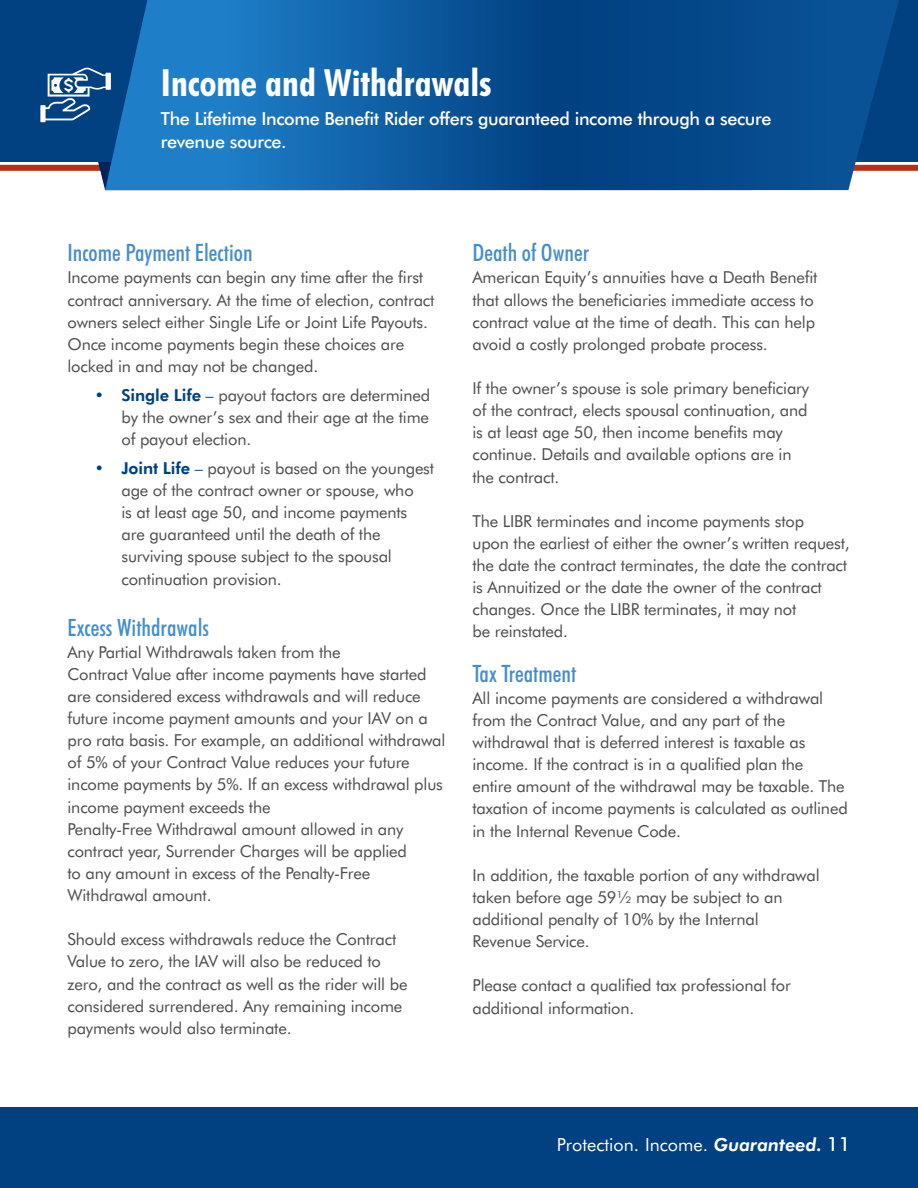
<style>
.page{position:relative;width:918px;height:1188px;background:#fff}
.page>*{position:absolute;margin:0;border:0;box-sizing:border-box;transform-origin:0 0}
.t1{font:700 condensed 37.5px "Futura BT";color:#fff}
.t2{font:500 condensed 24px "Futura BT";color:#448dcb}
.t3{font:500 18px/22.5px "Futura BT";letter-spacing:-.02em;color:#fff}
.t4{font:18px "Futura BT";color:#fff}
.t5{font:16.5px/22.2px "Futura BT";letter-spacing:-.01em;color:#4b4c4d}
.s1{color:#014081}
.s2{font-weight:800;color:#014081}
.s3{font-weight:800;font-style:italic}
.s4{font-weight:500;font-size:19.5px}
</style>
<div class="page">
<div style="left:0;top:165px;width:918px;height:6px;background:#bc2e18"></div>
<div style="left:0;top:0;width:918px;height:162px;background:#014081"></div>
<svg style="left:105px;top:0;width:786px;height:190px"></svg>
<div style="left:0;top:1107px;width:918px;height:81px;background:#014081"></div>
<svg style="left:40px;top:68px;width:71px;height:54px"></svg>
<p class="t1" style="left:161px;top:60px;width:332px">Income and Withdrawals</p>
<p class="t3" style="left:161px;top:108px;width:612px">The Lifetime Income Benefit Rider offers guaranteed income through a secure revenue source.</p>
<p class="t2" style="left:68px;top:238px;width:187px">Income Payment Election</p>
<p class="t5" style="left:68px;top:266px;width:368px">Income payments can begin any time after the first contract anniversary. At the time of election, contract owners select either Single Life or Joint Life Payouts.<br>Once income payments begin these choices are locked in and may not be changed.</p>
<p class="t5" style="left:122px;top:384px;width:310px;text-align:justify;text-indent:-27px"><span class="s1">•</span> <span class="s2">Single Life</span> <span class="s1">–</span> payout factors are determined by the owner’s sex and their age at the time of payout election.</p>
<p class="t5" style="left:122px;top:457px;width:314px;text-indent:-27px"><span class="s1">•</span> <span class="s2">Joint Life</span> <span class="s1">–</span> payout is based on the youngest age of the contract owner or spouse, who<br>is at least age 50, and income payments are guaranteed until the death of the surviving spouse subject to the spousal continuation provision.</p>
<p class="t2" style="left:68px;top:612px;width:143px">Excess Withdrawals</p>
<p class="t5" style="left:68px;top:641px;width:380px">Any Partial Withdrawals taken from the<br>Contract Value after income payments have started are considered excess withdrawals and will reduce future income payment amounts and your IAV on a pro rata basis. For example, an additional withdrawal of 5% of your Contract Value reduces your future income payments by 5%. If an excess withdrawal plus income payment exceeds the<br>Penalty-Free Withdrawal amount allowed in any contract year, Surrender Charges will be applied<br>to any amount in excess of the Penalty-Free Withdrawal amount.</p>
<p class="t5" style="left:68px;top:928px;width:341px">Should excess withdrawals reduce the Contract Value to zero, the IAV will also be reduced to zero, and the contract as well as the rider will be considered surrendered. Any remaining income payments would also terminate.</p>
<p class="t2" style="left:472px;top:238px;width:118px">Death of Owner</p>
<p class="t5" style="left:472px;top:266px;width:347px">American Equity’s annuities have a Death Benefit that allows the beneficiaries immediate access to contract value at the time of death. This can help avoid a costly prolonged probate process.</p>
<p class="t5" style="left:472px;top:377px;width:338px">If the owner’s spouse is sole primary beneficiary of the contract, elects spousal continuation, and is at least age 50, then income benefits may continue. Details and available options are in the contract.</p>
<p class="t5" style="left:472px;top:510px;width:379px">The LIBR terminates and income payments stop<br>upon the earliest of either the owner’s written request, the date the contract terminates, the date the contract is Annuitized or the date the owner of the contract changes. Once the LIBR terminates, it may not<br>be reinstated.</p>
<p class="t2" style="left:472px;top:659px;width:105px">Tax Treatment</p>
<p class="t5" style="left:472px;top:687px;width:377px">All income payments are considered a withdrawal from the Contract Value, and any part of the withdrawal that is deferred interest is taxable as income. If the contract is in a qualified plan the<br>entire amount of the withdrawal may be taxable. The taxation of income payments is calculated as outlined in the Internal Revenue Code.</p>
<p class="t5" style="left:472px;top:864px;width:349px">In addition, the taxable portion of any withdrawal taken before age 59½ may be subject to an additional penalty of 10% by the Internal Revenue Service.</p>
<p class="t5" style="left:472px;top:974px;width:320px">Please contact a qualified tax professional for additional information.</p>
<p class="t4" style="left:557px;top:1134px;width:295px">Protection. Income. <span class="s3">Guaranteed.</span> <span class="s4">11</span></p>
</div>
